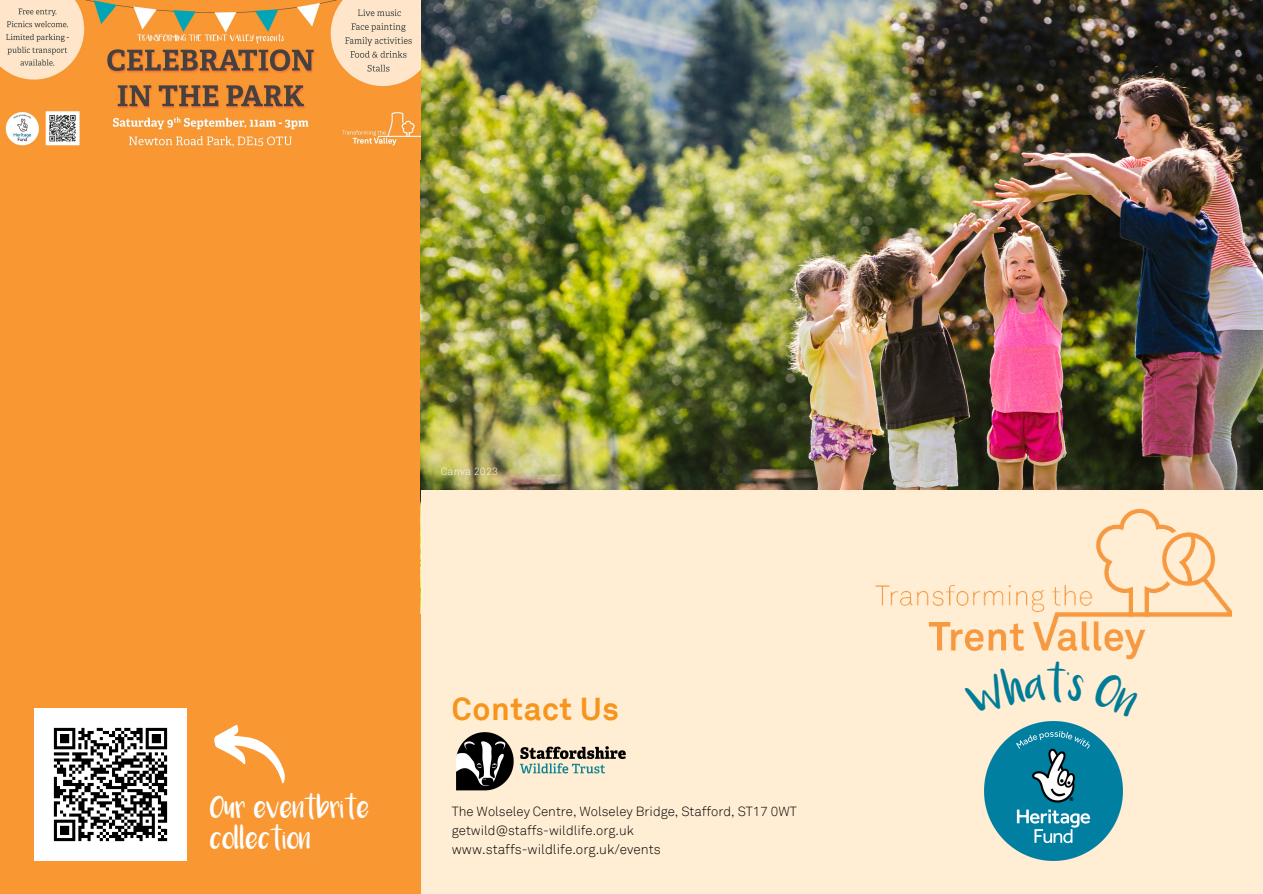
<style>
.page{position:relative;width:1263px;height:894px;background:#fff}
.page>*{position:absolute;margin:0;border:0;box-sizing:border-box;transform-origin:0 0}
.t1{font:700 31.65px "Akkurat";letter-spacing:.02em;color:#f7941d}
.t2{font:16.5px "Luna";color:#fff}
.t3{font:300 13.5px "Akkurat";color:#000}
.t4{font:300 13.2px "Akkurat";color:#000}
.t5{font:300 10.5px "Akkurat";letter-spacing:.02em;color:#fff}
</style>
<div class="page">
<div style="left:0;top:0;width:1263px;height:893px;background:#f99732"></div>
<img style="left:421px;top:0;width:842px;height:490px">
<div style="left:421px;top:490px;width:842px;height:403px;background:#ffeed4"></div>
<img style="left:875px;top:508px;width:357px;height:151px">
<img style="left:456px;top:732px;width:170px;height:59px">
<img style="left:984px;top:721px;width:139px;height:138px">
<img style="left:0;top:0;width:421px;height:147px">
<img style="left:35px;top:708px;width:152px;height:151px">
<svg style="left:214px;top:724px;width:71px;height:60px"></svg>
<p class="t5" style="left:441px;top:464px;width:59px">Canva 2023</p>
<p class="t2" style="left:210px;top:802px;width:161px">Our eventbrite</p>
<p class="t2" style="left:210px;top:833px;width:102px">collection</p>
<p class="t1" style="left:452px;top:689px;width:168px">Contact Us</p>
<p class="t4" style="left:452px;top:803px;width:347px">The Wolseley Centre, Wolseley Bridge, Stafford, ST17 0WT</p>
<p class="t4" style="left:452px;top:822px;width:183px">getwild@staffs-wildlife.org.uk</p>
<p class="t3" style="left:452px;top:840px;width:210px">www.staffs-wildlife.org.uk/events</p>
</div>
